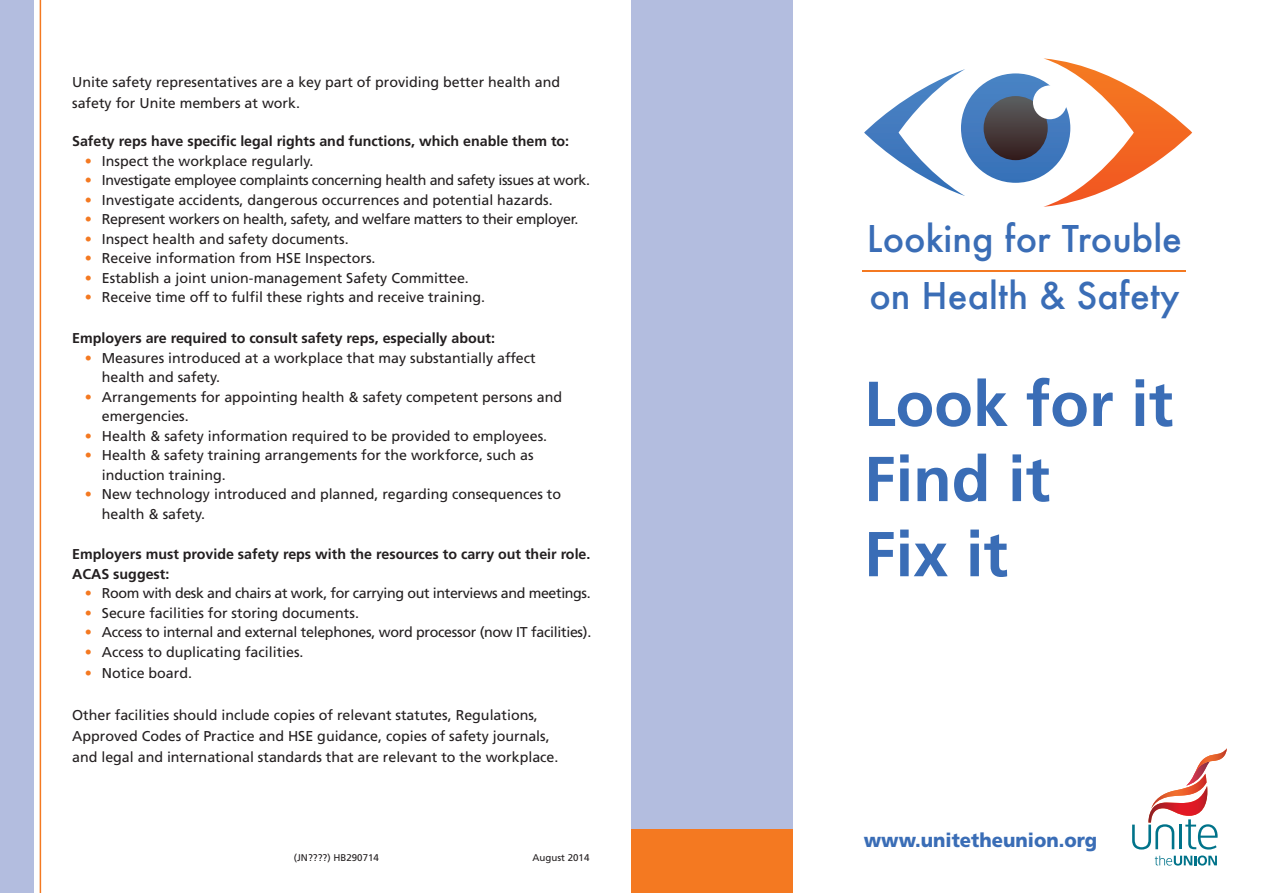
<style>
.page{position:relative;width:1263px;height:893px;background:#fff}
.page>*{position:absolute;margin:0;border:0;box-sizing:border-box;transform-origin:0 0}
.t1{font:700 63.3px/75.2px "Frutiger";color:#3a6db6}
.t2{font:500 35.85px/57.4px "Futura";color:#3a6db6}
.t3{font:900 19.5px "Frutiger";color:#3a6db6;scale:.95 1}
.t4{font:14.25px/19.5px "Frutiger";color:#231f20}
.t5{font:14.25px "Frutiger";letter-spacing:-.025em;color:#231f20}
.t6{font:700 14.25px/19.5px "Frutiger";color:#231f20}
.t7{font:14.25px "Frutiger";letter-spacing:-.02em;color:#231f20}
.t8{font:9.75px "Frutiger";color:#231f20}
.s1{color:#f47921}
</style>
<div class="page">
<div style="left:631px;top:0;width:162px;height:893px;background:#b3bddf"></div>
<div style="left:631px;top:829px;width:162px;height:64px;background:#f47921"></div>
<div style="left:0;top:0;width:34px;height:893px;background:#b3bddf"></div>
<hr style="left:40px;top:0;width:1px;height:893px;background:#f47921">
<svg style="left:1155px;top:855px;width:62px;height:11px"></svg>
<svg style="left:1132px;top:773px;width:86px;height:76px"></svg>
<img style="left:1195px;top:748px;width:32px;height:25px">
<hr style="left:862px;top:270px;width:324px;height:2px;background:#f47921">
<svg style="left:864px;top:69px;width:101px;height:127px"></svg>
<svg style="left:1043px;top:58px;width:149px;height:149px"></svg>
<div style="left:961px;top:73px;width:109px;height:110px;background:#4279be;border-radius:50%"></div>
<div style="left:983px;top:96px;width:65px;height:64px;background:linear-gradient(to bottom,#5d6164,#341c1c);border-radius:50%"></div>
<div style="left:1033px;top:85px;width:34px;height:34px;background:#fff;border-radius:50%"></div>
<p class="t4" style="left:72px;top:73px;width:489px;line-height:21px">Unite safety representatives are a key part of providing better health and safety for Unite members at work.</p>
<p class="t6" style="left:72px;top:133px;width:499px">Safety reps have specific legal rights and functions, which enable them to:</p>
<p class="t4" style="left:85px;top:152px;width:230px"><span class="s1">•</span> Inspect the workplace regularly.</p>
<p class="t5" style="left:85px;top:175px;width:507px"><span class="s1">•</span> Investigate employee complaints concerning health and safety issues at work.</p>
<p class="t4" style="left:85px;top:191px;width:469px"><span class="s1">•</span> Investigate accidents, dangerous occurrences and potential hazards.</p>
<p class="t5" style="left:85px;top:214px;width:495px"><span class="s1">•</span> Represent workers on health, safety, and welfare matters to their employer.</p>
<p class="t4" style="left:85px;top:230px;width:265px"><span class="s1">•</span> Inspect health and safety documents.</p>
<p class="t4" style="left:85px;top:250px;width:292px"><span class="s1">•</span> Receive information from HSE Inspectors.</p>
<p class="t4" style="left:85px;top:269px;width:385px"><span class="s1">•</span> Establish a joint union-management Safety Committee.</p>
<p class="t4" style="left:85px;top:289px;width:402px"><span class="s1">•</span> Receive time off to fulfil these rights and receive training.</p>
<p class="t6" style="left:72px;top:329px;width:424px">Employers are required to consult safety reps, especially about:</p>
<p class="t4" style="left:102px;top:349px;width:435px;text-indent:-17px"><span class="s1">•</span> Measures introduced at a workplace that may substantially affect health and safety.</p>
<p class="t4" style="left:102px;top:388px;width:462px;text-indent:-17px"><span class="s1">•</span> Arrangements for appointing health &amp; safety competent persons and emergencies.</p>
<p class="t4" style="left:85px;top:427px;width:464px"><span class="s1">•</span> Health &amp; safety information required to be provided to employees.</p>
<p class="t4" style="left:102px;top:446px;width:433px;text-indent:-17px"><span class="s1">•</span> Health &amp; safety training arrangements for the workforce, such as induction training.</p>
<p class="t4" style="left:102px;top:485px;width:461px;text-indent:-17px"><span class="s1">•</span> New technology introduced and planned, regarding consequences to health &amp; safety.</p>
<p class="t6" style="left:72px;top:546px;width:520px">Employers must provide safety reps with the resources to carry out their role.<br>ACAS suggest:</p>
<p class="t5" style="left:85px;top:588px;width:507px"><span class="s1">•</span> Room with desk and chairs at work, for carrying out interviews and meetings.</p>
<p class="t4" style="left:85px;top:604px;width:276px"><span class="s1">•</span> Secure facilities for storing documents.</p>
<p class="t7" style="left:85px;top:627px;width:508px"><span class="s1">•</span> Access to internal and external telephones, word processor (now IT facilities).</p>
<p class="t4" style="left:85px;top:643px;width:220px"><span class="s1">•</span> Access to duplicating facilities.</p>
<p class="t4" style="left:85px;top:664px;width:109px"><span class="s1">•</span> Notice board.</p>
<p class="t4" style="left:72px;top:706px;width:488px;line-height:21px">Other facilities should include copies of relevant statutes, Regulations,<br>Approved Codes of Practice and HSE guidance, copies of safety journals, and legal and international standards that are relevant to the workplace.</p>
<p class="t8" style="left:294px;top:854px;width:86px">(JN????) HB290714</p>
<p class="t8" style="left:533px;top:854px;width:58px">August 2014</p>
<h2 class="t2" style="left:867px;top:209px;width:317px">Looking for Trouble on Health &amp; Safety</h2>
<h1 class="t1" style="left:864px;top:371px;width:311px">Look for it<br>Find it<br>Fix it</h1>
<h3 class="t3" style="left:864px;top:833px;width:247px">www.unitetheunion.org</h3>
</div>
